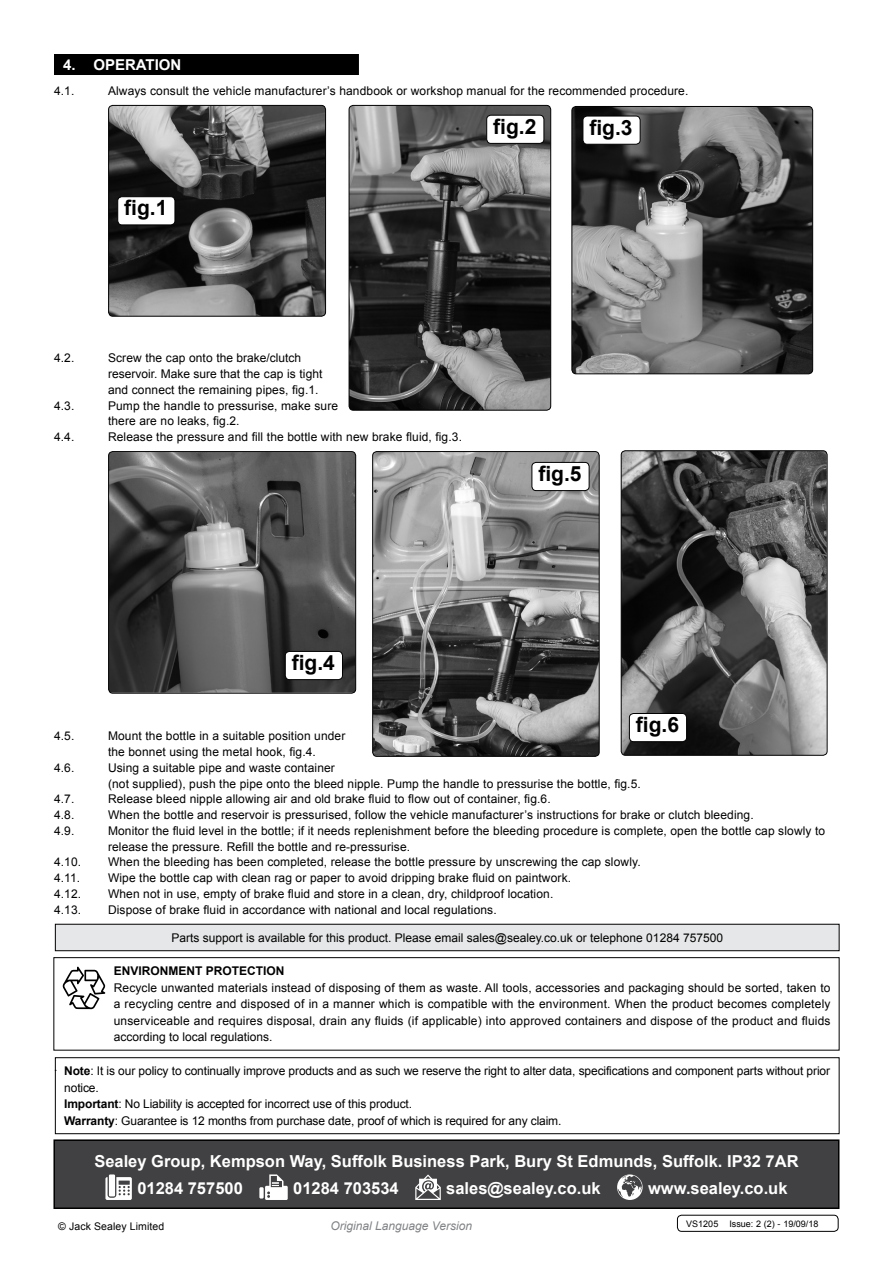
<style>
.page{position:relative;width:893px;height:1263px;background:#fff}
.page>*{position:absolute;margin:0;border:0;box-sizing:border-box;transform-origin:0 0}
.t1{font:700 21px "Arial";color:#000}
.t2{font:700 16.5px/26.7px "Arial";color:#fff}
.t3{font:700 15px "Arial";color:#fff}
.t4{font:12px/15.8px "Arial";letter-spacing:.01em;color:#000}
.t5{font:12px/16.5px "Arial";letter-spacing:-.01em;color:#000}
.t6{font:italic 12px "Arial";color:#808285}
.t7{font:700 12px "Arial";color:#000}
.t8{font:10.5px "Arial";letter-spacing:.01em;color:#000}
.t9{font:9px "Arial";color:#000}
.s1{font-weight:700}
</style>
<div class="page">
<div style="left:54px;top:54px;width:305px;height:21px;background:#000"></div>
<img style="left:110px;top:105px;width:215px;height:210px">
<div style="left:108px;top:105px;width:218px;height:212px;border:1px solid #000;border-radius:4px"></div>
<img style="left:349px;top:105px;width:202px;height:305px">
<div style="left:349px;top:105px;width:202px;height:306px;border:1px solid #000;border-radius:4px"></div>
<img style="left:573px;top:106px;width:240px;height:268px">
<div style="left:571px;top:106px;width:242px;height:268px;border:1px solid #000;border-radius:4px"></div>
<img style="left:109px;top:452px;width:247px;height:241px">
<div style="left:108px;top:451px;width:248px;height:242px;border:1px solid #000;border-radius:4px"></div>
<img style="left:374px;top:453px;width:224px;height:302px">
<div style="left:372px;top:451px;width:228px;height:306px;border:1px solid #000;border-radius:4px"></div>
<img style="left:621px;top:451px;width:206px;height:304px">
<div style="left:621px;top:450px;width:206px;height:306px;border:1px solid #000;border-radius:4px"></div>
<div style="left:677px;top:1215px;width:161px;height:17px;border:1px solid #000;border-radius:4px"></div>
<div style="left:118px;top:197px;width:57px;height:28px;background:#fff;border-radius:4px"></div>
<div style="left:117px;top:196px;width:58px;height:29px;border:1px solid #000;border-radius:4px"></div>
<div style="left:487px;top:115px;width:57px;height:28px;background:#fff;border-radius:4px"></div>
<div style="left:486px;top:115px;width:58px;height:29px;border:1px solid #000;border-radius:4px"></div>
<div style="left:583px;top:116px;width:57px;height:28px;background:#fff;border-radius:4px"></div>
<div style="left:583px;top:116px;width:57px;height:29px;border:1px solid #000;border-radius:4px"></div>
<div style="left:285px;top:651px;width:57px;height:29px;background:#fff;border-radius:4px"></div>
<div style="left:285px;top:651px;width:58px;height:29px;border:1px solid #000;border-radius:4px"></div>
<div style="left:532px;top:462px;width:57px;height:29px;background:#fff;border-radius:4px"></div>
<div style="left:531px;top:462px;width:58px;height:29px;border:1px solid #000;border-radius:4px"></div>
<div style="left:629px;top:713px;width:58px;height:29px;background:#fff;border-radius:4px"></div>
<div style="left:629px;top:713px;width:58px;height:29px;border:1px solid #000;border-radius:4px"></div>
<div style="left:54px;top:1140px;width:785px;height:68px;background:#414042"></div>
<svg style="left:105px;top:1177px;width:27px;height:23px"></svg>
<div style="left:109px;top:1174px;width:6px;height:22px;background:#fff"></div>
<div style="left:259px;top:1187px;width:5px;height:11px;background:#fff"></div>
<svg style="left:265px;top:1174px;width:23px;height:26px"></svg>
<svg style="left:415px;top:1174px;width:26px;height:26px"></svg>
<svg style="left:617px;top:1174px;width:26px;height:26px"></svg>
<div style="left:53px;top:1139px;width:786px;height:70px;border:2px solid #000"></div>
<div style="left:55px;top:1057px;width:784px;height:77px;border:1px solid #000"></div>
<div style="left:53px;top:957px;width:786px;height:93px;border:1px solid #000"></div>
<svg style="left:63px;top:967px;width:42px;height:42px"></svg>
<div style="left:55px;top:924px;width:784px;height:27px;background:#e6e7e8"></div>
<div style="left:55px;top:924px;width:784px;height:27px;border:1px solid #000"></div>
<p class="t3" style="left:63px;top:54px;width:63px">4. operation</p>
<p class="t4" style="left:54px;top:83px;width:22px">4.1.</p>
<p class="t4" style="left:108px;top:83px;width:582px">Always consult the vehicle manufacturer’s handbook or workshop manual for the recommended procedure.</p>
<h1 class="t1" style="left:124px;top:194px;width:45px">fig.1</h1>
<h1 class="t1" style="left:493px;top:112px;width:45px">fig.2</h1>
<h1 class="t1" style="left:589px;top:113px;width:45px">fig.3</h1>
<p class="t4" style="left:54px;top:350px;width:22px">4.2.</p>
<p class="t4" style="left:108px;top:350px;width:216px">Screw the cap onto the brake/clutch reservoir. Make sure that the cap is tight and connect the remaining pipes, fig.1.</p>
<p class="t4" style="left:54px;top:398px;width:22px">4.3.</p>
<p class="t4" style="left:108px;top:398px;width:232px">Pump the handle to pressurise, make sure there are no leaks, fig.2.</p>
<p class="t4" style="left:54px;top:429px;width:22px">4.4.</p>
<p class="t4" style="left:108px;top:429px;width:355px">Release the pressure and fill the bottle with new brake fluid, fig.3.</p>
<h1 class="t1" style="left:538px;top:460px;width:45px">fig.5</h1>
<h1 class="t1" style="left:292px;top:649px;width:45px">fig.4</h1>
<h1 class="t1" style="left:636px;top:711px;width:45px">fig.6</h1>
<p class="t4" style="left:54px;top:728px;width:22px">4.5.</p>
<p class="t4" style="left:108px;top:728px;width:239px">Mount the bottle in a suitable position under the bonnet using the metal hook, fig.4.</p>
<p class="t4" style="left:54px;top:760px;width:22px">4.6.</p>
<p class="t4" style="left:108px;top:760px;width:534px">Using a suitable pipe and waste container<br>(not supplied), push the pipe onto the bleed nipple. Pump the handle to pressurise the bottle, fig.5.</p>
<p class="t4" style="left:54px;top:791px;width:22px">4.7.</p>
<p class="t4" style="left:108px;top:791px;width:444px">Release bleed nipple allowing air and old brake fluid to flow out of container, fig.6.</p>
<p class="t4" style="left:54px;top:807px;width:22px">4.8.</p>
<p class="t4" style="left:108px;top:807px;width:647px">When the bottle and reservoir is pressurised, follow the vehicle manufacturer’s instructions for brake or clutch bleeding.</p>
<p class="t4" style="left:54px;top:823px;width:22px">4.9.</p>
<p class="t4" style="left:108px;top:823px;width:719px">Monitor the fluid level in the bottle; if it needs replenishment before the bleeding procedure is complete, open the bottle cap slowly to release the pressure. Refill the bottle and re-pressurise.</p>
<p class="t4" style="left:54px;top:854px;width:29px">4.10.</p>
<p class="t4" style="left:108px;top:854px;width:534px">When the bleeding has been completed, release the bottle pressure by unscrewing the cap slowly.</p>
<p class="t4" style="left:54px;top:870px;width:28px">4.11.</p>
<p class="t4" style="left:108px;top:870px;width:465px">Wipe the bottle cap with clean rag or paper to avoid dripping brake fluid on paintwork.</p>
<p class="t4" style="left:54px;top:886px;width:29px">4.12.</p>
<p class="t4" style="left:108px;top:886px;width:447px">When not in use, empty of brake fluid and store in a clean, dry, childproof location.</p>
<p class="t4" style="left:54px;top:901px;width:29px">4.13.</p>
<p class="t4" style="left:108px;top:901px;width:390px">Dispose of brake fluid in accordance with national and local regulations.</p>
<p class="t4" style="left:171px;top:930px;width:553px">Parts support is available for this product. Please email sales@sealey.co.uk or telephone 01284 757500</p>
<p class="t7" style="left:114px;top:963px;width:17px">Environment</p>
<p class="t7" style="left:206px;top:963px;width:9px">Protection</p>
<p class="t4" style="left:114px;top:979px;width:718px;line-height:16.5px;text-align:justify">Recycle unwanted materials instead of disposing of them as waste. All tools, accessories and packaging should be sorted, taken to a recycling centre and disposed of in a manner which is compatible with the environment. When the product becomes completely unserviceable and requires disposal, drain any fluids (if applicable) into approved containers and dispose of the product and fluids according to local regulations.</p>
<p class="t5" style="left:64px;top:1063px;width:767px"><span class="s1">Note</span>: It is our policy to continually improve products and as such we reserve the right to alter data, specifications and component parts without prior notice.<br><span class="s1">Important</span>: No Liability is accepted for incorrect use of this product.<br><span class="s1">Warranty</span>: Guarantee is 12 months from purchase date, proof of which is required for any claim.</p>
<p class="t4" style="left:54px;top:1059px;width:5px">.</p>
<h2 class="t2" style="left:137px;top:1148px;width:663px;text-indent:-43px">Sealey Group, Kempson Way, Suffolk Business Park, Bury St Edmunds, Suffolk. IP32 7AR<br>01284 757500</h2>
<h2 class="t2" style="left:293px;top:1175px;width:107px">01284 703534</h2>
<h2 class="t2" style="left:446px;top:1175px;width:156px">sales@sealey.co.uk</h2>
<h2 class="t2" style="left:648px;top:1175px;width:141px">www.sealey.co.uk</h2>
<p class="t8" style="left:58px;top:1219px;width:108px">© Jack Sealey Limited</p>
<p class="t6" style="left:330px;top:1218px;width:143px">Original Language Version</p>
<p class="t9" style="left:686px;top:1217px;width:134px">VS1205 Issue: 2 (2) - 19/09/18</p>
</div>
